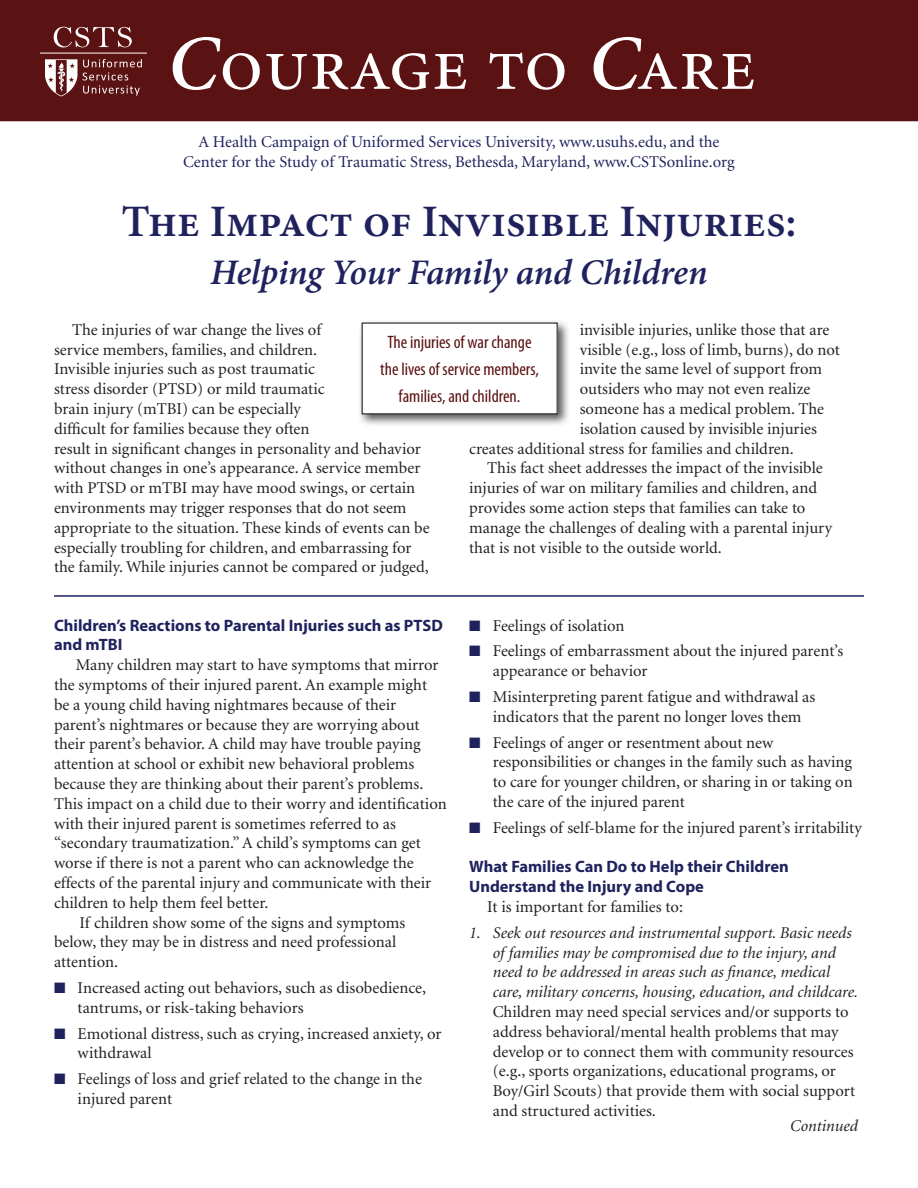
<style>
.page{position:relative;width:918px;height:1188px;background:#fff}
.page>*{position:absolute;margin:0;border:0;box-sizing:border-box;transform-origin:0 0}
.t1{font:600 45px "Minion Pro";color:#1f225d}
.h1_sub{font:italic 600 36px "Minion Pro";letter-spacing:-.01em;color:#1f225d}
.PQ_centered{font:condensed 18px/27px "Myriad Pro";color:#5b1212;text-align:center}
.text{font:16.5px/19.8px "Minion";color:#231f20}
.text2{font:16.5px "Minion";color:#1f225d}
.t2{font:700 16.5px/19.8px "Myriad Pro";color:#1f225d}
.texti{font:italic 16.5px "Minion";color:#231f20}
.s1{color:#1f225d}
.s2{font-style:italic}
</style>
<div class="page">
<div style="left:0;top:0;width:918px;height:121px;background:#5b1212"></div>
<svg style="left:173px;top:37px;width:581px;height:53px;background:#7a3f3f"></svg>
<svg style="left:83px;top:59px;width:59px;height:37px;background:#733535"></svg>
<svg style="left:45px;top:59px;width:32px;height:38px"></svg>
<hr style="left:40px;top:53px;width:107px;height:1px;background:#fff">
<svg style="left:54px;top:27px;width:78px;height:20px;background:#804848"></svg>
<hr style="left:54px;top:595px;width:810px;height:2px;background:#1f225d">
<div style="left:358px;top:319px;width:213px;height:108px;background:#231f20;opacity:.75"></div>
<div style="left:362px;top:323px;width:195px;height:91px;background:#fff"></div>
<div style="left:362px;top:322px;width:196px;height:92px;border:1px solid #231f20"></div>
<p class="text2" style="left:198px;top:134px;width:523px">A Health Campaign of Uniformed Services University, www.usuhs.edu, and the</p>
<p class="text2" style="left:183px;top:154px;width:553px">Center for the Study of Traumatic Stress, Bethesda, Maryland, www.CSTSonline.org</p>
<p class="t1" style="left:121px;top:190px;width:677px">The Impact of Invisible Injuries:</p>
<p class="h1_sub" style="left:210px;top:247px;width:499px">Helping Your Family and Children</p>
<p class="text" style="left:54px;top:320px;width:377px;text-indent:18px">The injuries of war change the lives of<br>service members, families, and children.<br>Invisible injuries such as post traumatic<br>stress disorder (PTSD) or mild traumatic<br>brain injury (mTBI) can be especially<br>difficult for families because they often<br>result in significant changes in personality and behavior without changes in one’s appearance. A service member with PTSD or mTBI may have mood swings, or certain environments may trigger responses that do not seem appropriate to the situation. These kinds of events can be especially troubling for children, and embarrassing for the family. While injuries cannot be compared or judged,</p>
<p class="text" style="left:580px;top:320px;width:251px">invisible injuries, unlike those that are</p>
<p class="PQ_centered" style="left:380px;top:329px;width:160px">The injuries of war change the lives of service members, families, and children.</p>
<p class="text" style="left:580px;top:340px;width:262px">visible (e.g., loss of limb, burns), do not</p>
<p class="text" style="left:580px;top:360px;width:244px">invite the same level of support from</p>
<p class="text" style="left:580px;top:380px;width:232px">outsiders who may not even realize</p>
<p class="text" style="left:580px;top:400px;width:246px">someone has a medical problem. The</p>
<p class="text" style="left:580px;top:419px;width:239px">isolation caused by invisible injuries</p>
<p class="text" style="left:469px;top:439px;width:326px">creates additional stress for families and children.</p>
<p class="text" style="left:469px;top:459px;width:364px;text-indent:18px">This fact sheet addresses the impact of the invisible injuries of war on military families and children, and provides some action steps that families can take to manage the challenges of dealing with a parental injury that is not visible to the outside world.</p>
<p class="t2" style="left:54px;top:615px;width:390px">Children’s Reactions to Parental Injuries such as PTSD and mTBI</p>
<p class="text" style="left:54px;top:656px;width:394px;text-indent:22px">Many children may start to have symptoms that mirror the symptoms of their injured parent. An example might<br>be a young child having nightmares because of their parent’s nightmares or because they are worrying about their parent’s behavior. A child may have trouble paying attention at school or exhibit new behavioral problems because they are thinking about their parent’s problems.<br>This impact on a child due to their worry and identification with their injured parent is sometimes referred to as “secondary traumatization.” A child’s symptoms can get worse if there is not a parent who can acknowledge the effects of the parental injury and communicate with their children to help them feel better.</p>
<p class="text" style="left:54px;top:913px;width:353px;text-indent:26px">If children show some of the signs and symptoms below, they may be in distress and need professional attention.</p>
<p class="text" style="left:78px;top:979px;width:350px;text-indent:-24px"><span class="s1">■</span> Increased acting out behaviors, such as disobedience, tantrums, or risk-taking behaviors</p>
<p class="text" style="left:78px;top:1024px;width:366px;text-indent:-24px"><span class="s1">■</span> Emotional distress, such as crying, increased anxiety, or withdrawal</p>
<p class="text" style="left:78px;top:1070px;width:346px;text-indent:-24px"><span class="s1">■</span> Feelings of loss and grief related to the change in the injured parent</p>
<p class="text" style="left:469px;top:616px;width:157px"><span class="s1">■</span> Feelings of isolation</p>
<p class="text" style="left:493px;top:642px;width:352px;text-indent:-24px"><span class="s1">■</span> Feelings of embarrassment about the injured parent’s appearance or behavior</p>
<p class="text" style="left:469px;top:688px;width:348px;text-align:center"><span class="s1">■</span> Misinterpreting parent fatigue and withdrawal as indicators that the parent no longer loves them</p>
<p class="text" style="left:493px;top:733px;width:361px;text-indent:-24px"><span class="s1">■</span> Feelings of anger or resentment about new responsibilities or changes in the family such as having to care for younger children, or sharing in or taking on the care of the injured parent</p>
<p class="text" style="left:469px;top:818px;width:394px"><span class="s1">■</span> Feelings of self-blame for the injured parent’s irritability</p>
<p class="t2" style="left:469px;top:857px;width:321px">What Families Can Do to Help their Children<br>Understand the Injury and Cope</p>
<p class="text" style="left:487px;top:898px;width:197px">It is important for families to:</p>
<p class="text" style="left:493px;top:923px;width:367px;text-indent:-24px"><span class="s2">1. Seek out resources and instrumental support. Basic needs of families may be compromised due to the injury, and need to be addressed in areas such as finance, medical care, military concerns, housing, education, and childcare.<br></span>Children may need special services and/or supports to address behavioral/mental health problems that may develop or to connect them with community resources (e.g., sports organizations, educational programs, or Boy/Girl Scouts) that provide them with social support and structured activities.</p>
<p class="texti" style="left:790px;top:1118px;width:69px">Continued</p>
</div>
